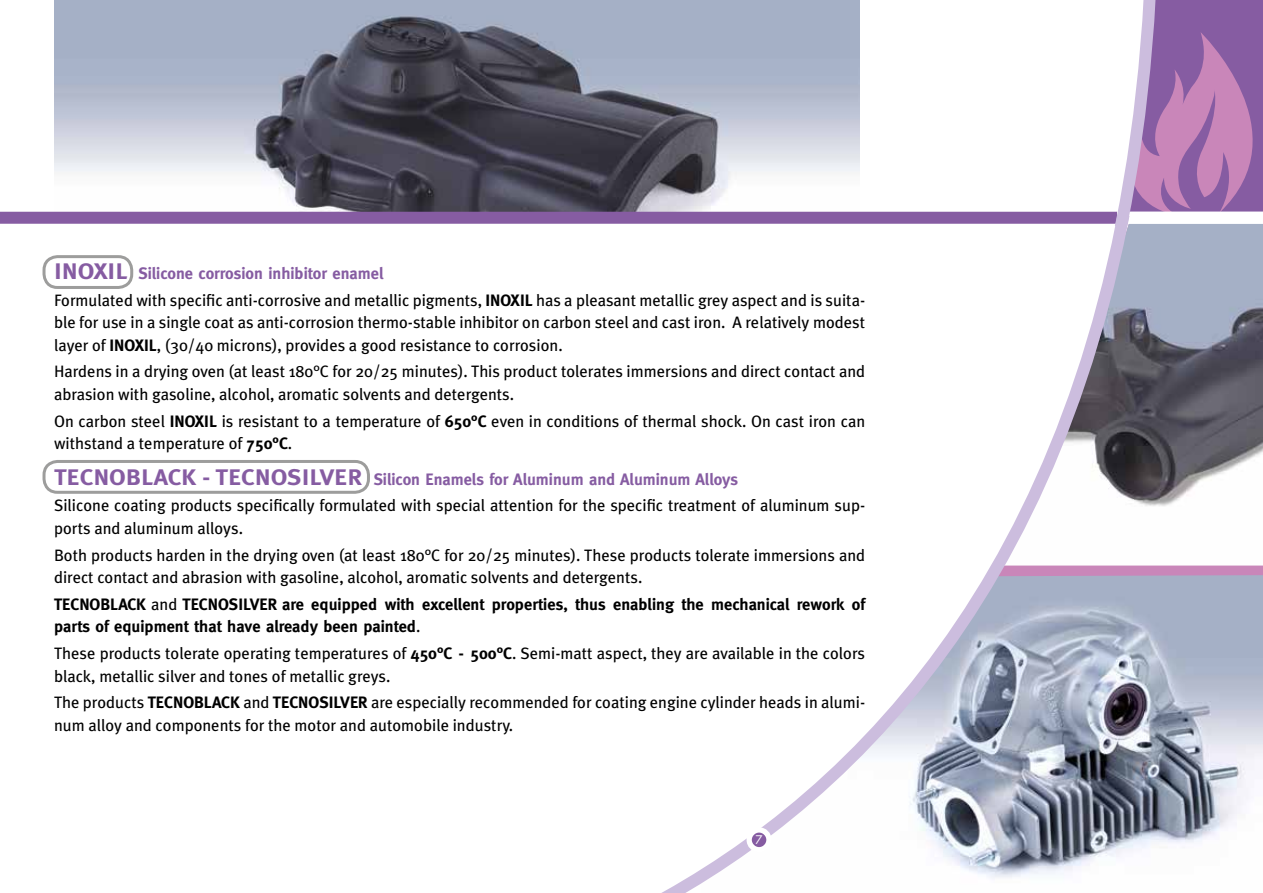
<style>
.page{position:relative;width:1263px;height:893px;background:#fff}
.page>*{position:absolute;margin:0;border:0;box-sizing:border-box;transform-origin:0 0}
.t1{font:16.5px/22.5px "Meta Plus";color:#000}
.t2{font:700 16.5px/22.5px "Meta";color:#000}
.t3{font:700 16.5px "Meta";color:#865ca2}
.t4{font:11.55px "Futura";color:#fff}
.s1{font-family:"Meta Plus";font-size:22.5px}
.s2{font-family:"Meta";font-weight:700}
.s3{font-family:"Meta Plus";font-weight:400}
</style>
<div class="page">
<img style="left:54px;top:0;width:577px;height:212px">
<img style="left:1203px;top:224px;width:60px;height:342px">
<div style="left:43px;top:255px;width:90px;height:34px;border:3px solid #9d9d9c;border-radius:14px"></div>
<div style="left:43px;top:460px;width:327px;height:34px;border:3px solid #9d9d9c;border-radius:14px"></div>
<svg style="left:1203px;top:0;width:60px;height:212px;background:#a36eac"></svg>
<div style="left:0;top:212px;width:1117px;height:12px;background:#865ca2"></div>
<svg style="left:631px;top:0;width:572px;height:216px"></svg>
<img style="left:1203px;top:575px;width:60px;height:263px">
<svg style="left:631px;top:216px;width:572px;height:677px"></svg>
<svg style="left:749px;top:830px;width:20px;height:20px"></svg>
<div style="left:746px;top:827px;width:25px;height:25px;border:5px solid #fff;border-radius:50%"></div>
<p class="t3" style="left:54px;top:264px;width:331px"><span class="s1">INOXIL</span> Silicone corrosion inhibitor enamel</p>
<p class="t1" style="left:54px;top:289px;width:813px;text-align:justify">Formulated with specific anti-corrosive and metallic pigments, <span class="s2">INOXIL</span> has a pleasant metallic grey aspect and is suita&shy;ble for use in a single coat as anti-corrosion thermo-stable inhibitor on carbon steel and cast iron. A relatively modest layer of <span class="s2">INOXIL</span>, (30/40 microns), provides a good resistance to corrosion.</p>
<p class="t1" style="left:54px;top:360px;width:813px">Hardens in a drying oven (at least 180°C for 20/25 minutes). This product tolerates immersions and direct contact and abrasion with gasoline, alcohol, aromatic solvents and detergents.</p>
<p class="t1" style="left:54px;top:410px;width:813px">On carbon steel <span class="s2">INOXIL</span> is resistant to a temperature of <span class="s2">650°C</span> even in conditions of thermal shock. On cast iron can withstand a temperature of <span class="s2">750°C</span>.</p>
<p class="t3" style="left:54px;top:469px;width:685px"><span class="s1">TECNOBLACK - TECNOSILVER</span> Silicon Enamels for Aluminum and Aluminum Alloys</p>
<p class="t1" style="left:54px;top:494px;width:813px">Silicone coating products specifically formulated with special attention for the specific treatment of aluminum sup&shy;ports and aluminum alloys.</p>
<p class="t1" style="left:54px;top:543px;width:813px">Both products harden in the drying oven (at least 180°C for 20/25 minutes). These products tolerate immersions and direct contact and abrasion with gasoline, alcohol, aromatic solvents and detergents.</p>
<p class="t2" style="left:54px;top:593px;width:813px">TECNOBLACK <span class="s3">and</span> TECNOSILVER are equipped with excellent properties, thus enabling the mechanical rework of parts of equipment that have already been painted<span class="s3">.</span></p>
<p class="t1" style="left:54px;top:642px;width:813px">These products tolerate operating temperatures of <span class="s2">450°C - 500°C</span>. Semi-matt aspect, they are available in the colors black, metallic silver and tones of metallic greys.</p>
<p class="t1" style="left:54px;top:691px;width:813px">The products <span class="s2">TECNOBLACK</span> and <span class="s2">TECNOSILVER</span> are especially recommended for coating engine cylinder heads in alumi&shy;num alloy and components for the motor and automobile industry.</p>
<p class="t4" style="left:755px;top:832px;width:9px">7</p>
</div>
